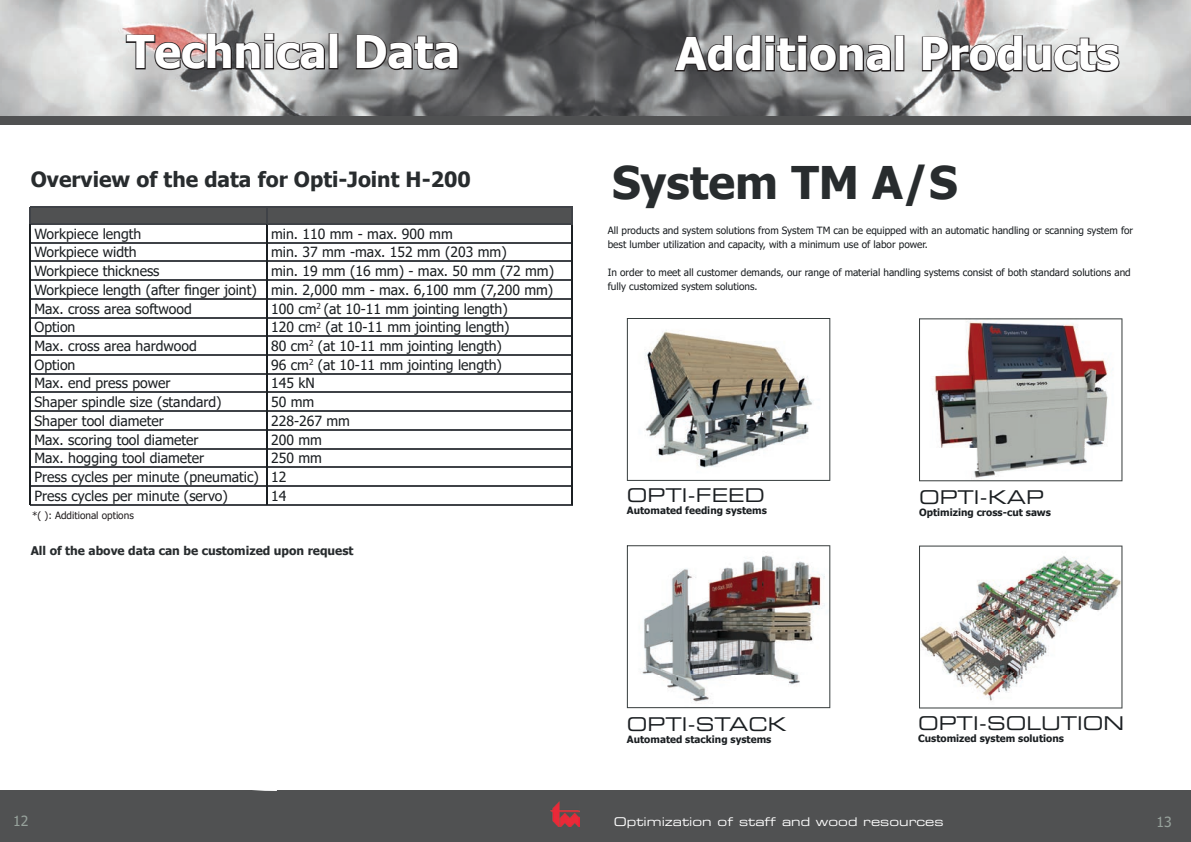
<style>
.page{position:relative;width:1191px;height:842px;background:#fff}
.page>*{position:absolute;margin:0;border:0;box-sizing:border-box;transform-origin:0 0}
.t1{font:700 45px "Tahoma";color:#fff}
.t2{font:700 45px "Tahoma";color:#282c2e}
.t3{font:700 21px "Tahoma";color:#282c2e}
.t4{font:19px "Eurostile LT Extended Two";color:#1b1f22}
.t5{font:14px/18.7px "Tahoma";color:#1b1f22;text-align:justify}
.t6{font:14px "Tahoma";color:#97a29c}
.t7{font:700 12px "Tahoma";color:#282c2e}
.t8{font:12px "Eurostile LT Extended Two";color:#fff}
.t9{font:10px/14px "Tahoma";color:#1b1f22}
.t10{font:700 10px "Tahoma";color:#1b1f22}
.t11{font:10px "Tahoma";color:#231f20}
</style>
<div class="page">
<div style="left:0;top:791px;width:1191px;height:51px;background:#505152"></div>
<img style="left:550px;top:801px;width:29px;height:26px">
<svg style="left:29px;top:231px;width:446px;height:275px"></svg>
<svg style="left:120px;top:322px;width:97px;height:184px"></svg>
<img style="left:0;top:0;width:1191px;height:116px">
<svg style="left:125px;top:32px;width:201px;height:39px;background:#988d8c"></svg>
<div style="left:329px;top:33px;width:9px;height:36px;border:2px solid #231f20"></div>
<svg style="left:355px;top:34px;width:104px;height:37px;background:#6c6c6d"></svg>
<div style="left:30px;top:207px;width:237px;height:17px;background:#505152"></div>
<div style="left:267px;top:207px;width:305px;height:17px;background:#505152"></div>
<hr style="left:30px;top:206px;width:237px;height:1px;background:#3f4247">
<hr style="left:30px;top:224px;width:237px;height:1px;background:#3f4247">
<hr style="left:31px;top:242px;width:236px;height:1px;background:#3f4247">
<hr style="left:268px;top:242px;width:304px;height:1px;background:#3f4247">
<hr style="left:31px;top:261px;width:236px;height:1px;background:#3f4247">
<hr style="left:268px;top:261px;width:304px;height:1px;background:#3f4247">
<hr style="left:31px;top:280px;width:236px;height:1px;background:#3f4247">
<hr style="left:268px;top:280px;width:304px;height:1px;background:#3f4247">
<hr style="left:31px;top:298px;width:236px;height:1px;background:#3f4247">
<hr style="left:268px;top:298px;width:304px;height:1px;background:#3f4247">
<hr style="left:31px;top:317px;width:236px;height:1px;background:#3f4247">
<hr style="left:268px;top:317px;width:304px;height:1px;background:#3f4247">
<hr style="left:31px;top:336px;width:236px;height:1px;background:#3f4247">
<hr style="left:268px;top:336px;width:304px;height:1px;background:#3f4247">
<hr style="left:31px;top:354px;width:236px;height:1px;background:#3f4247">
<hr style="left:268px;top:354px;width:304px;height:1px;background:#3f4247">
<hr style="left:31px;top:373px;width:236px;height:1px;background:#3f4247">
<hr style="left:268px;top:373px;width:304px;height:1px;background:#3f4247">
<hr style="left:31px;top:392px;width:236px;height:1px;background:#3f4247">
<hr style="left:268px;top:392px;width:304px;height:1px;background:#3f4247">
<hr style="left:31px;top:411px;width:236px;height:1px;background:#3f4247">
<hr style="left:268px;top:411px;width:304px;height:1px;background:#3f4247">
<hr style="left:31px;top:429px;width:236px;height:1px;background:#3f4247">
<hr style="left:268px;top:429px;width:304px;height:1px;background:#3f4247">
<hr style="left:31px;top:448px;width:236px;height:1px;background:#3f4247">
<hr style="left:268px;top:448px;width:304px;height:1px;background:#3f4247">
<hr style="left:31px;top:467px;width:236px;height:1px;background:#3f4247">
<hr style="left:268px;top:467px;width:304px;height:1px;background:#3f4247">
<hr style="left:31px;top:485px;width:236px;height:1px;background:#3f4247">
<hr style="left:268px;top:485px;width:304px;height:1px;background:#3f4247">
<hr style="left:30px;top:504px;width:237px;height:1px;background:#3f4247">
<hr style="left:267px;top:504px;width:306px;height:1px;background:#3f4247">
<svg style="left:30px;top:207px;width:1px;height:297px"></svg>
<svg style="left:217px;top:207px;width:204px;height:299px"></svg>
<hr style="left:267px;top:206px;width:306px;height:1px;background:#3f4247">
<svg style="left:434px;top:207px;width:139px;height:297px"></svg>
<hr style="left:267px;top:224px;width:306px;height:1px;background:#3f4247">
<div style="left:0;top:116px;width:1191px;height:9px;background:#505152"></div>
<img style="left:919px;top:546px;width:203px;height:162px">
<svg style="left:627px;top:545px;width:203px;height:163px"></svg>
<svg style="left:627px;top:318px;width:203px;height:163px"></svg>
<svg style="left:673px;top:34px;width:219px;height:39px;background:#6e6e6f"></svg>
<div style="left:894px;top:35px;width:10px;height:36px;border:2px solid #231f20"></div>
<svg style="left:921px;top:34px;width:199px;height:39px;background:#9b9a9a"></svg>
<svg style="left:919px;top:318px;width:203px;height:163px"></svg>
<h1 class="t1" style="left:127px;top:21px;width:335px">Technical Data</h1>
<h2 class="t3" style="left:31px;top:164px;width:442px">Overview of the data for Opti-Joint H-200</h2>
<p class="t5" style="left:34px;top:225px;width:108px">Workpiece length</p>
<p class="t5" style="left:271px;top:225px;width:183px">min. 110 mm - max. 900 mm</p>
<p class="t5" style="left:34px;top:244px;width:104px">Workpiece width</p>
<p class="t5" style="left:271px;top:244px;width:237px">min. 37 mm -max. 152 mm (203 mm)</p>
<p class="t5" style="left:34px;top:263px;width:127px">Workpiece thickness</p>
<p class="t5" style="left:34px;top:263px;width:521px;text-indent:237px">min. 19 mm (16 mm) - max. 50 mm (72 mm)<br>Workpiece length (after finger joint) min. 2,000 mm - max. 6,100 mm (7,200 mm)<br>Max. cross area softwood</p>
<p class="t5" style="left:271px;top:300px;width:238px">100 cm<sup>2</sup> (at 10-11 mm jointing length)</p>
<p class="t5" style="left:34px;top:319px;width:42px">Option</p>
<p class="t5" style="left:271px;top:319px;width:240px">120 cm<sup>2</sup> (at 10-11 mm jointing length)</p>
<p class="t5" style="left:34px;top:337px;width:164px">Max. cross area hardwood</p>
<p class="t5" style="left:271px;top:337px;width:232px">80 cm<sup>2</sup> (at 10-11 mm jointing length)</p>
<p class="t5" style="left:34px;top:356px;width:42px">Option</p>
<p class="t5" style="left:271px;top:356px;width:232px">96 cm<sup>2</sup> (at 10-11 mm jointing length)</p>
<p class="t5" style="left:34px;top:375px;width:138px">Max. end press power</p>
<p class="t5" style="left:271px;top:375px;width:45px">145 kN</p>
<p class="t5" style="left:34px;top:393px;width:189px">Shaper spindle size (standard)</p>
<p class="t5" style="left:271px;top:393px;width:45px">50 mm</p>
<p class="t5" style="left:34px;top:412px;width:131px">Shaper tool diameter</p>
<p class="t5" style="left:271px;top:412px;width:80px">228-267 mm</p>
<p class="t5" style="left:34px;top:431px;width:166px">Max. scoring tool diameter</p>
<p class="t5" style="left:271px;top:431px;width:52px">200 mm</p>
<p class="t5" style="left:34px;top:450px;width:171px">Max. hogging tool diameter</p>
<p class="t5" style="left:34px;top:450px;width:289px;text-align:left;text-indent:237px">250 mm<br>Press cycles per minute (pneumatic) 12<br>Press cycles per minute (servo)</p>
<p class="t5" style="left:271px;top:487px;width:17px">14</p>
<p class="t11" style="left:32px;top:509px;width:103px">*( ): Additional options</p>
<p class="t7" style="left:31px;top:543px;width:324px">All of the above data can be customized upon request</p>
<h1 class="t1" style="left:676px;top:22px;width:445px">Additional Products</h1>
<h1 class="t2" style="left:612px;top:151px;width:347px">System TM A/S</h1>
<p class="t9" style="left:608px;top:224px;width:527px">All products and system solutions from System TM can be equipped with an automatic handling or scanning system for best lumber utilization and capacity, with a minimum use of labor power.</p>
<p class="t9" style="left:608px;top:266px;width:524px">In order to meet all customer demands, our range of material handling systems consist of both standard solutions and fully customized system solutions.</p>
<h3 class="t4" style="left:627px;top:482px;width:139px">OPTI-FEED</h3>
<p class="t10" style="left:627px;top:504px;width:141px">Automated feeding systems</p>
<h3 class="t4" style="left:919px;top:484px;width:126px">OPTI-KAP</h3>
<p class="t10" style="left:919px;top:506px;width:133px">Optimizing cross-cut saws</p>
<h3 class="t4" style="left:627px;top:711px;width:161px">OPTI-STACK</h3>
<p class="t10" style="left:627px;top:732px;width:146px">Automated stacking systems</p>
<h3 class="t4" style="left:918px;top:710px;width:208px">OPTI-SOLUTION</h3>
<p class="t10" style="left:918px;top:731px;width:147px">Customized system solutions</p>
<p class="t6" style="left:13px;top:811px;width:17px">12</p>
<p class="t8" style="left:614px;top:813px;width:331px">Optimization of staff and wood resources</p>
<p class="t6" style="left:1156px;top:812px;width:17px">13</p>
</div>
